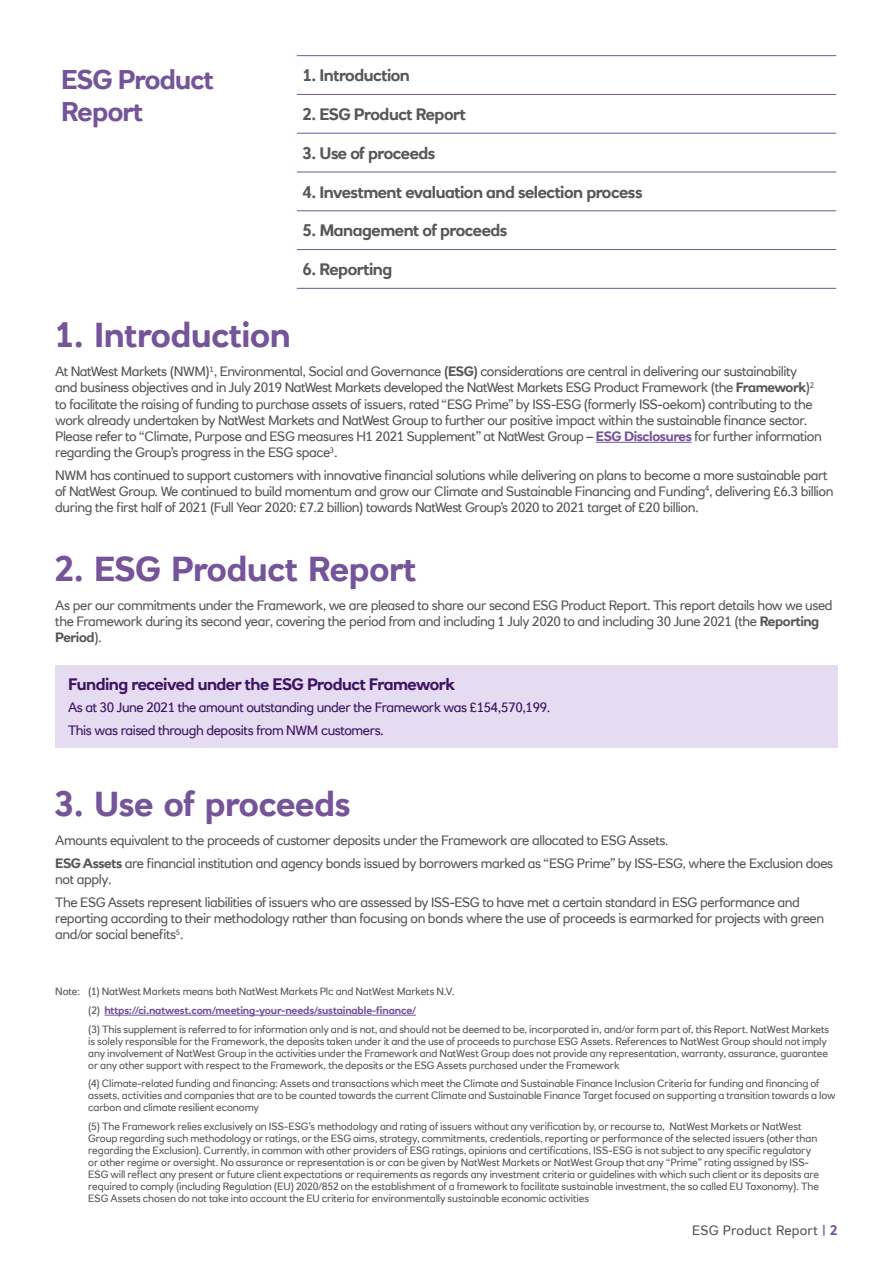
<style>
.page{position:relative;width:893px;height:1263px;background:#fff}
.page>*{position:absolute;margin:0;border:0;box-sizing:border-box;transform-origin:0 0}
.Page_Heading{font:700 34.5px "RN House Sans";letter-spacing:-.01em;color:#75549a}
.Body_text{font:700 27px/32.4px "RN House Sans";letter-spacing:-.03em;color:#75549a}
.Body_text-2{font:700 16.5px "RN House Sans";letter-spacing:-.03em;color:#57585a}
.Body_subheading{font:700 16.5px "RN House Sans";letter-spacing:-.03em;color:#3f1464}
.Body_text-3{font:13.5px/16.2px "RN House Sans";letter-spacing:-.03em;color:#57585a}
.Body_text-4{font:13.5px "RN House Sans";letter-spacing:-.03em;color:#3f1464}
.Body_text-5{font:13.5px "RN House Sans";letter-spacing:.01em;color:#57585a}
.Legal_Text{font:10.5px/12px "RN House Sans";letter-spacing:-.015em;color:#57585a}
.Legal_Text-2{font:700 10.5px "RN House Sans";letter-spacing:-.015em;color:#75549a}
.s1{font-weight:700}
.s2{font-weight:700;color:#75549a}
.s3{font-weight:400;color:#57585a}
</style>
<div class="page">
<hr style="left:596px;top:442px;width:95px;height:1px;background:#75549a">
<hr style="left:104px;top:1015px;width:312px;height:1px;background:#75549a">
<hr style="left:297px;top:55px;width:539px;height:1px;background:#75549a">
<hr style="left:297px;top:94px;width:539px;height:1px;background:#75549a">
<hr style="left:297px;top:133px;width:539px;height:1px;background:#75549a">
<hr style="left:297px;top:172px;width:539px;height:1px;background:#75549a">
<hr style="left:297px;top:210px;width:539px;height:1px;background:#75549a">
<hr style="left:297px;top:249px;width:539px;height:1px;background:#75549a">
<hr style="left:297px;top:288px;width:539px;height:1px;background:#75549a">
<div style="left:55px;top:664px;width:783px;height:83px;background:#e6dcf1"></div>
<p class="Body_text" style="left:61px;top:63px;width:154px">ESG Product<br>Report</p>
<p class="Body_text-2" style="left:303px;top:65px;width:109px">1. Introduction</p>
<p class="Body_text-2" style="left:303px;top:104px;width:165px">2. ESG Product Report</p>
<p class="Body_text-2" style="left:303px;top:143px;width:134px">3. Use of proceeds</p>
<p class="Body_text-2" style="left:303px;top:182px;width:341px">4. Investment evaluation and selection process</p>
<p class="Body_text-2" style="left:303px;top:220px;width:206px">5. Management of proceeds</p>
<p class="Body_text-2" style="left:303px;top:259px;width:91px">6. Reporting</p>
<p class="Page_Heading" style="left:55px;top:314px;width:237px">1. Introduction</p>
<p class="Body_text-3" style="left:55px;top:363px;width:768px">At NatWest Markets (NWM)<sup>1</sup>, Environmental, Social and Governance <span class="s1">(ESG)</span> considerations are central in delivering our sustainability and business objectives and in July 2019 NatWest Markets developed the NatWest Markets ESG Product Framework (the <span class="s1">Framework</span>)<sup>2 </sup>to facilitate the raising of funding to purchase assets of issuers, rated “ESG Prime” by ISS-ESG (formerly ISS-oekom) contributing to the work already undertaken by NatWest Markets and NatWest Group to further our positive impact within the sustainable finance sector.<br>Please refer to “Climate, Purpose and ESG measures H1 2021 Supplement” at NatWest Group – <span class="s2">ESG Disclosures</span> for further information regarding the Group’s progress in the ESG space<sup>3</sup>.</p>
<p class="Body_text-3" style="left:55px;top:467px;width:780px">NWM has continued to support customers with innovative financial solutions while delivering on plans to become a more sustainable part of NatWest Group. We continued to build momentum and grow our Climate and Sustainable Financing and Funding<sup>4</sup>, delivering £6.3 billion during the first half of 2021 (Full Year 2020: £7.2 billion) towards NatWest Group’s 2020 to 2021 target of £20 billion.</p>
<p class="Page_Heading" style="left:55px;top:548px;width:363px">2. ESG Product Report</p>
<p class="Body_text-3" style="left:55px;top:597px;width:779px">As per our commitments under the Framework, we are pleased to share our second ESG Product Report. This report details how we used the Framework during its second year, covering the period from and including 1 July 2020 to and including 30 June 2021 (the <span class="s1">Reporting<br>Period</span>).</p>
<p class="Body_subheading" style="left:68px;top:674px;width:388px">Funding received under the ESG Product Framework</p>
<p class="Body_text-4" style="left:68px;top:699px;width:484px">As at 30 June 2021 the amount outstanding under the Framework was £154,570,199.</p>
<p class="Body_text-4" style="left:68px;top:722px;width:317px">This was raised through deposits from NWM customers.</p>
<p class="Page_Heading" style="left:55px;top:783px;width:297px">3. Use of proceeds</p>
<p class="Body_text-3" style="left:55px;top:832px;width:615px">Amounts equivalent to the proceeds of customer deposits under the Framework are allocated to ESG Assets.</p>
<p class="Body_text-3" style="left:55px;top:855px;width:780px"><span class="s1">ESG Assets</span> are financial institution and agency bonds issued by borrowers marked as “ESG Prime” by ISS-ESG, where the Exclusion does not apply.</p>
<p class="Body_text-3" style="left:55px;top:894px;width:770px">The ESG Assets represent liabilities of issuers who are assessed by ISS-ESG to have met a certain standard in ESG performance and reporting according to their methodology rather than focusing on bonds where the use of proceeds is earmarked for projects with green and/or social benefits<sup>5</sup>.</p>
<p class="Legal_Text" style="left:55px;top:986px;width:401px">Note: (1) NatWest Markets means both NatWest Markets Plc and NatWest Markets N.V.</p>
<p class="Legal_Text-2" style="left:88px;top:1004px;width:329px"><span class="s3">(2)</span> https://ci.natwest.com/meeting-your-needs/sustainable-finance/</p>
<p class="Legal_Text" style="left:88px;top:1023px;width:742px">(3) This supplement is referred to for information only and is not, and should not be deemed to be, incorporated in, and/or form part of, this Report. NatWest Markets is solely responsible for the Framework, the deposits taken under it and the use of proceeds to purchase ESG Assets. References to NatWest Group should not imply any involvement of NatWest Group in the activities under the Framework and NatWest Group does not provide any representation, warranty, assurance, guarantee or any other support with respect to the Framework, the deposits or the ESG Assets purchased under the Framework</p>
<p class="Legal_Text" style="left:88px;top:1078px;width:749px">(4) Climate-related funding and financing: Assets and transactions which meet the Climate and Sustainable Finance Inclusion Criteria for funding and financing of assets, activities and companies that are to be counted towards the current Climate and Sustainable Finance Target focused on supporting a transition towards a low carbon and climate resilient economy</p>
<p class="Legal_Text" style="left:88px;top:1120px;width:732px">(5) The Framework relies exclusively on ISS-ESG’s methodology and rating of issuers without any verification by, or recourse to, NatWest Markets or NatWest Group regarding such methodology or ratings, or the ESG aims, strategy, commitments, credentials, reporting or performance of the selected issuers (other than regarding the Exclusion). Currently, in common with other providers of ESG ratings, opinions and certifications, ISS-ESG is not subject to any specific regulatory or other regime or oversight. No assurance or representation is or can be given by NatWest Markets or NatWest Group that any “Prime” rating assigned by ISS-ESG will reflect any present or future client expectations or requirements as regards any investment criteria or guidelines with which such client or its deposits are required to comply (including Regulation (EU) 2020/852 on the establishment of a framework to facilitate sustainable investment, the so called EU Taxonomy). The ESG Assets chosen do not take into account the EU criteria for environmentally sustainable economic activities</p>
<p class="Body_text-5" style="left:692px;top:1222px;width:147px">ESG Product Report <span class="s2">| 2</span></p>
</div>
